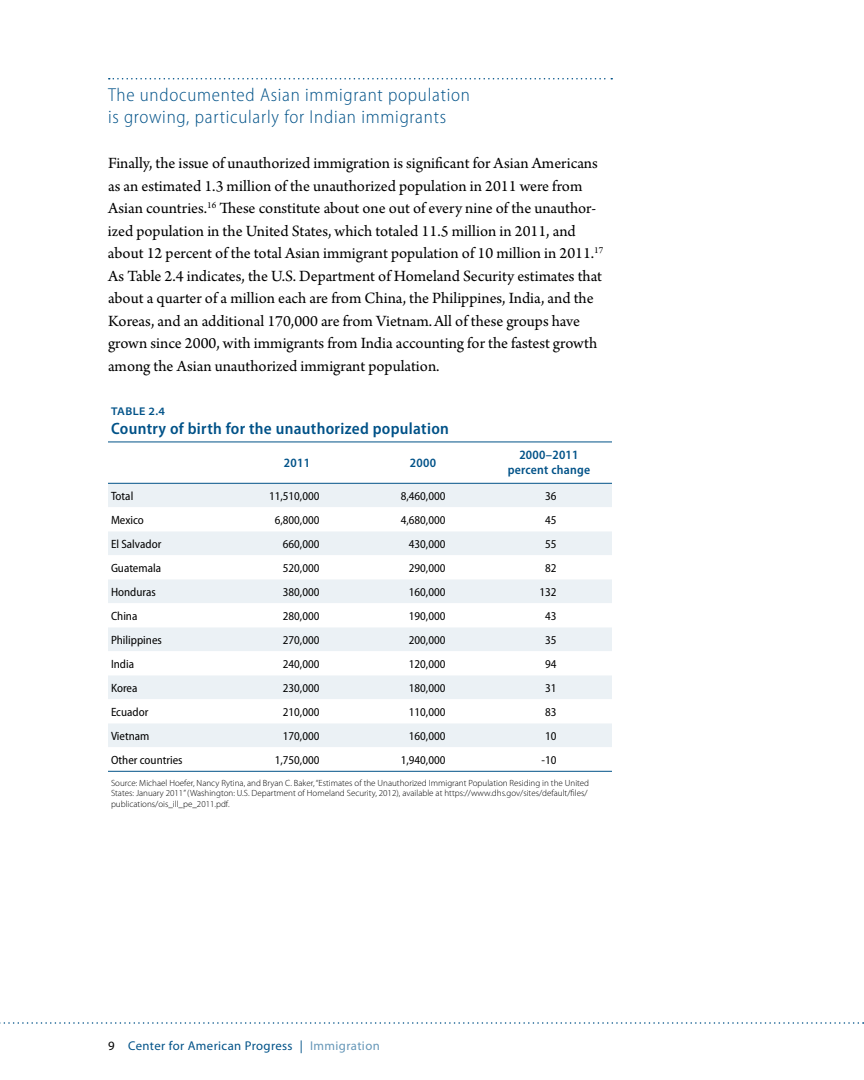
<style>
.page{position:relative;width:864px;height:1080px;background:#fff}
.page>*{position:absolute;margin:0;border:0;box-sizing:border-box;transform-origin:0 0}
.t1{font:300 semi-condensed 18.75px/22.5px "Myriad Pro";letter-spacing:.04em;color:#005288}
.t2{font:16.5px/22.5px "Arno Pro";color:#000}
.t3{font:600 semi-condensed 16.5px "Myriad Pro";letter-spacing:.02em;color:#005288}
.t4{font:12.75px "Myriad Pro";letter-spacing:.03em;color:#005288}
.t5{font:600 semi-condensed 12.75px/15.3px "Myriad Pro";letter-spacing:.02em;color:#005288;text-align:center}
.t6{font:semi-condensed 12px "Myriad Pro";color:#000}
.t7{font:600 semi-expanded 11.25px "Myriad Pro";letter-spacing:.04em;color:#005288}
.t8{font:300 9px/10.8px "Myriad Pro";color:#000}
.s1{color:#000}
.s2{color:#6697b8}
</style>
<div class="page">
<svg style="left:0;top:1022px;width:864px;height:2px"></svg>
<svg style="left:109px;top:78px;width:503px;height:2px"></svg>
<div style="left:108px;top:484px;width:504px;height:23px;background:#ebf1f5"></div>
<svg style="left:108px;top:531px;width:504px;height:240px"></svg>
<hr style="left:108px;top:442px;width:126px;height:1px;background:#005288">
<hr style="left:234px;top:442px;width:126px;height:1px;background:#005288">
<hr style="left:360px;top:442px;width:126px;height:1px;background:#005288">
<hr style="left:486px;top:442px;width:126px;height:1px;background:#005288">
<hr style="left:108px;top:483px;width:126px;height:1px;background:#005288">
<hr style="left:234px;top:483px;width:126px;height:1px;background:#005288">
<hr style="left:360px;top:483px;width:126px;height:1px;background:#005288">
<hr style="left:486px;top:483px;width:126px;height:1px;background:#005288">
<hr style="left:108px;top:771px;width:126px;height:1px;background:#005288">
<hr style="left:234px;top:771px;width:126px;height:1px;background:#005288">
<hr style="left:360px;top:771px;width:126px;height:1px;background:#005288">
<hr style="left:486px;top:771px;width:126px;height:1px;background:#005288">
<p class="t1" style="left:108px;top:83px;width:363px">The undocumented Asian immigrant population is growing, particularly for Indian immigrants</p>
<p class="t2" style="left:108px;top:153px;width:497px">Finally, the issue of unauthorized immigration is significant for Asian Americans as an estimated 1.3 million of the unauthorized population in 2011 were from Asian countries.<sup>16</sup> These constitute about one out of every nine of the unauthor&shy;ized population in the United States, which totaled 11.5 million in 2011, and about 12 percent of the total Asian immigrant population of 10 million in 2011.<sup>17<br></sup>As Table 2.4 indicates, the U.S. Department of Homeland Security estimates that about a quarter of a million each are from China, the Philippines, India, and the Koreas, and an additional 170,000 are from Vietnam.All of these groups have grown since 2000, with immigrants from India accounting for the fastest growth among the Asian unauthorized immigrant population.</p>
<p class="t7" style="left:111px;top:405px;width:55px">TABLE 2.4</p>
<p class="t3" style="left:111px;top:420px;width:340px">Country of birth for the unauthorized population</p>
<p class="t5" style="left:284px;top:455px;width:28px">2011</p>
<p class="t5" style="left:410px;top:455px;width:28px">2000</p>
<p class="t5" style="left:508px;top:447px;width:84px">2000–2011 percent change</p>
<p class="t6" style="left:111px;top:489px;width:24px">Total</p>
<p class="t6" style="left:269px;top:489px;width:52px">11,510,000</p>
<p class="t6" style="left:401px;top:489px;width:46px">8,460,000</p>
<p class="t6" style="left:545px;top:489px;width:13px">36</p>
<p class="t6" style="left:111px;top:513px;width:34px">Mexico</p>
<p class="t6" style="left:275px;top:513px;width:46px">6,800,000</p>
<p class="t6" style="left:401px;top:513px;width:46px">4,680,000</p>
<p class="t6" style="left:545px;top:513px;width:13px">45</p>
<p class="t6" style="left:111px;top:537px;width:52px">El Salvador</p>
<p class="t6" style="left:283px;top:537px;width:38px">660,000</p>
<p class="t6" style="left:409px;top:537px;width:38px">430,000</p>
<p class="t6" style="left:545px;top:537px;width:13px">55</p>
<p class="t6" style="left:111px;top:561px;width:52px">Guatemala</p>
<p class="t6" style="left:283px;top:561px;width:38px">520,000</p>
<p class="t6" style="left:409px;top:561px;width:38px">290,000</p>
<p class="t6" style="left:545px;top:561px;width:13px">82</p>
<p class="t6" style="left:111px;top:585px;width:46px">Honduras</p>
<p class="t6" style="left:283px;top:585px;width:38px">380,000</p>
<p class="t6" style="left:409px;top:585px;width:38px">160,000</p>
<p class="t6" style="left:539px;top:585px;width:19px">132</p>
<p class="t6" style="left:111px;top:609px;width:28px">China</p>
<p class="t6" style="left:283px;top:609px;width:38px">280,000</p>
<p class="t6" style="left:409px;top:609px;width:38px">190,000</p>
<p class="t6" style="left:545px;top:609px;width:13px">43</p>
<p class="t6" style="left:111px;top:633px;width:52px">Philippines</p>
<p class="t6" style="left:283px;top:633px;width:38px">270,000</p>
<p class="t6" style="left:409px;top:633px;width:38px">200,000</p>
<p class="t6" style="left:545px;top:633px;width:13px">35</p>
<p class="t6" style="left:111px;top:657px;width:25px">India</p>
<p class="t6" style="left:283px;top:657px;width:38px">240,000</p>
<p class="t6" style="left:409px;top:657px;width:38px">120,000</p>
<p class="t6" style="left:545px;top:657px;width:13px">94</p>
<p class="t6" style="left:111px;top:681px;width:28px">Korea</p>
<p class="t6" style="left:283px;top:681px;width:38px">230,000</p>
<p class="t6" style="left:409px;top:681px;width:38px">180,000</p>
<p class="t6" style="left:545px;top:681px;width:13px">31</p>
<p class="t6" style="left:111px;top:705px;width:39px">Ecuador</p>
<p class="t6" style="left:283px;top:705px;width:38px">210,000</p>
<p class="t6" style="left:409px;top:705px;width:38px">110,000</p>
<p class="t6" style="left:545px;top:705px;width:13px">83</p>
<p class="t6" style="left:111px;top:729px;width:40px">Vietnam</p>
<p class="t6" style="left:283px;top:729px;width:38px">170,000</p>
<p class="t6" style="left:409px;top:729px;width:38px">160,000</p>
<p class="t6" style="left:545px;top:729px;width:13px">10</p>
<p class="t6" style="left:111px;top:753px;width:73px">Other countries</p>
<p class="t6" style="left:275px;top:753px;width:46px">1,750,000</p>
<p class="t6" style="left:401px;top:753px;width:46px">1,940,000</p>
<p class="t6" style="left:542px;top:753px;width:16px">-10</p>
<p class="t8" style="left:111px;top:777px;width:480px">Source: Michael Hoefer, Nancy Rytina, and Bryan C. Baker, “Estimates of the Unauthorized Immigrant Population Residing in the United<br>States: January 2011” (Washington: U.S. Department of Homeland Security, 2012), available at https://www.dhs.gov/sites/default/files/ publications/ois_ill_pe_2011.pdf.</p>
<p class="t4" style="left:108px;top:1038px;width:273px"><span class="s1">9</span> Center for American Progress | <span class="s2">Immigration</span></p>
</div>
